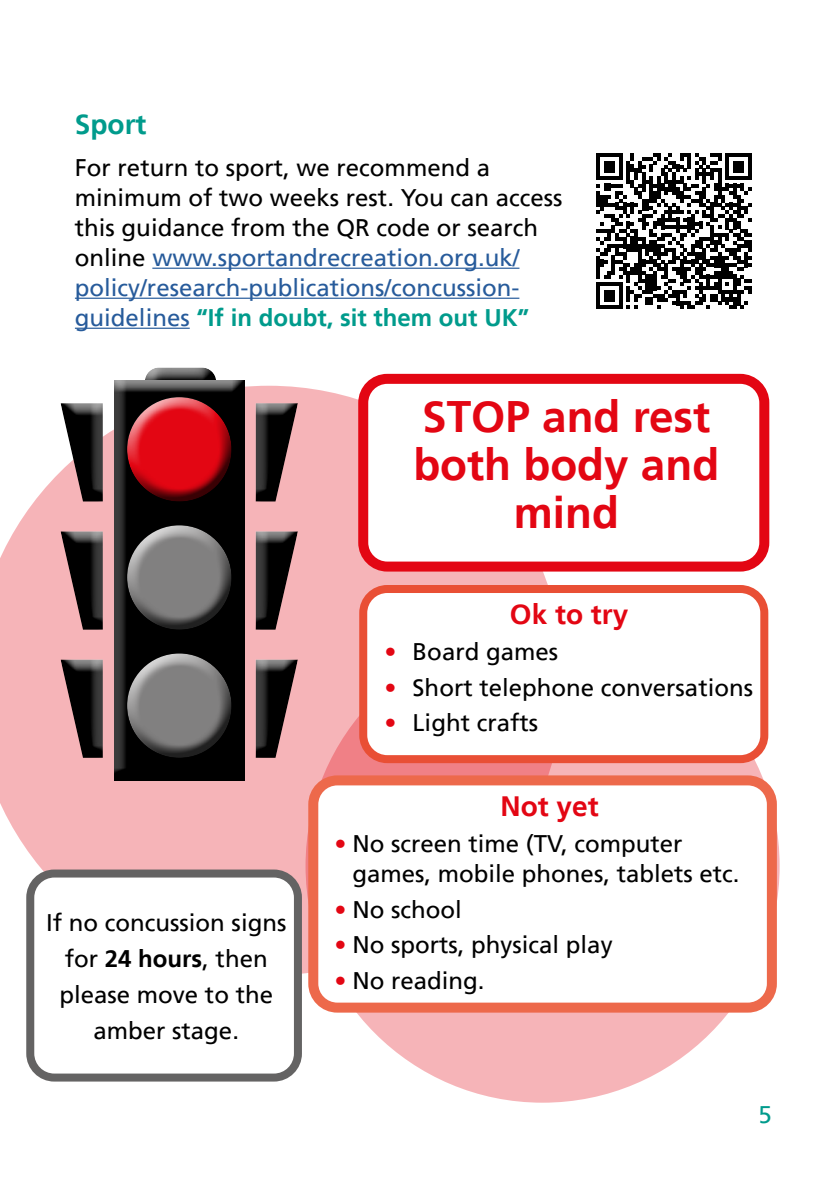
<style>
.page{position:relative;width:840px;height:1191px;background:#fff}
.page>*{position:absolute;margin:0;border:0;box-sizing:border-box;transform-origin:0 0}
.Main_Headings{font:700 44px/48px "Frutiger LT";color:#e30613;text-align:center}
.Main_Headings-2{font:700 28px "Frutiger LT";color:#e30613}
.Main_Headings-3{font:700 28px "Frutiger LT";color:#009b8c}
.Body_Text{font:24px/30px "Frutiger LT";color:#000}
.t1{font:24px "Frutiger LT";color:#009b8c}
.s1{color:#275b9b}
.s2{font-weight:700;color:#009b8c}
.s3{font-weight:700}
.s4{color:#e30613}
</style>
<div class="page">
<div style="left:305px;top:629px;width:474px;height:473px;background:#f6b4b8;border-radius:50%"></div>
<svg style="left:0;top:386px;width:563px;height:588px;background:#f6bbbe"></svg>
<hr style="left:152px;top:268px;width:367px;height:1px;background:#275b9b">
<hr style="left:75px;top:298px;width:444px;height:1px;background:#275b9b">
<hr style="left:75px;top:328px;width:115px;height:1px;background:#275b9b">
<svg style="left:596px;top:153px;width:155px;height:156px"></svg>
<div style="left:106px;top:371px;width:152px;height:409px;background:#000;opacity:.75"></div>
<div style="left:114px;top:383px;width:120px;height:98px;background:#fff;opacity:.75"></div>
<div style="left:124px;top:413px;width:120px;height:89px;background:#000;opacity:.75"></div>
<div style="left:114px;top:512px;width:120px;height:97px;background:#fff;opacity:.75"></div>
<div style="left:124px;top:541px;width:120px;height:89px;background:#000;opacity:.75"></div>
<div style="left:114px;top:640px;width:120px;height:98px;background:#fff;opacity:.75"></div>
<div style="left:124px;top:669px;width:120px;height:89px;background:#000;opacity:.75"></div>
<div style="left:242px;top:389px;width:66px;height:113px;background:#fff;opacity:.75"></div>
<div style="left:247px;top:394px;width:64px;height:108px;background:#000;opacity:.75"></div>
<div style="left:242px;top:517px;width:66px;height:114px;background:#fff;opacity:.75"></div>
<div style="left:247px;top:522px;width:64px;height:109px;background:#000;opacity:.75"></div>
<div style="left:242px;top:646px;width:66px;height:113px;background:#fff;opacity:.75"></div>
<div style="left:247px;top:650px;width:64px;height:109px;background:#000;opacity:.75"></div>
<div style="left:50px;top:389px;width:66px;height:113px;background:#fff;opacity:.75"></div>
<div style="left:47px;top:394px;width:64px;height:108px;background:#000;opacity:.75"></div>
<div style="left:50px;top:517px;width:66px;height:114px;background:#fff;opacity:.75"></div>
<div style="left:47px;top:522px;width:64px;height:109px;background:#000;opacity:.75"></div>
<div style="left:50px;top:646px;width:66px;height:113px;background:#fff;opacity:.75"></div>
<div style="left:47px;top:650px;width:64px;height:109px;background:#000;opacity:.75"></div>
<div style="left:363px;top:379px;width:400px;height:187px;background:#fff;border-radius:24px"></div>
<div style="left:358px;top:374px;width:410px;height:197px;border:10px solid #e30613;border-radius:24px"></div>
<div style="left:363px;top:589px;width:400px;height:170px;background:#fff;border-radius:24px"></div>
<div style="left:359px;top:585px;width:408px;height:178px;border:8px solid #e94f35;border-radius:24px"></div>
<div style="left:313px;top:780px;width:458px;height:227px;background:#fff;border-radius:24px"></div>
<div style="left:308px;top:775px;width:468px;height:237px;border:10px solid #ed694b;border-radius:24px"></div>
<div style="left:30px;top:873px;width:268px;height:204px;background:#fff;border-radius:24px"></div>
<div style="left:26px;top:869px;width:276px;height:212px;border:8px solid #646363;border-radius:24px"></div>
<p class="Main_Headings-3" style="left:75px;top:108px;width:73px">Sport</p>
<p class="Body_Text" style="left:75px;top:153px;width:489px">For return to sport, we recommend a minimum of two weeks rest. You can access this guidance from the QR code or search online <span class="s1">www.sportandrecreation.org.uk/ policy/research-publications/concussion&shy;guidelines</span> <span class="s2">“If in doubt, sit them out UK”</span></p>
<p class="Main_Headings" style="left:413px;top:393px;width:307px">STOP and rest both body and mind</p>
<p class="Body_Text" style="left:46px;top:904px;width:241px;line-height:36px;text-align:center">If no concussion signs for <span class="s3">24 hours</span>, then please move to the amber stage.</p>
<p class="Main_Headings-2" style="left:509px;top:598px;width:120px">Ok to try</p>
<p class="Body_Text" style="left:384px;top:636px;width:175px"><span class="s4">•</span> Board games</p>
<p class="Body_Text" style="left:384px;top:672px;width:370px"><span class="s4">•</span> Short telephone conversations</p>
<p class="Body_Text" style="left:384px;top:708px;width:155px"><span class="s4">•</span> Light crafts</p>
<p class="Main_Headings-2" style="left:500px;top:790px;width:100px">Not yet</p>
<p class="Body_Text" style="left:352px;top:828px;width:388px;text-indent:-18px"><span class="s4">•</span> No screen time (TV, computer games, mobile phones, tablets etc.</p>
<p class="Body_Text" style="left:334px;top:894px;width:129px"><span class="s4">•</span> No school</p>
<p class="Body_Text" style="left:334px;top:930px;width:280px"><span class="s4">•</span> No sports, physical play</p>
<p class="Body_Text" style="left:334px;top:965px;width:152px"><span class="s4">•</span> No reading.</p>
<p class="t1" style="left:758px;top:1101px;width:15px">5</p>
</div>
